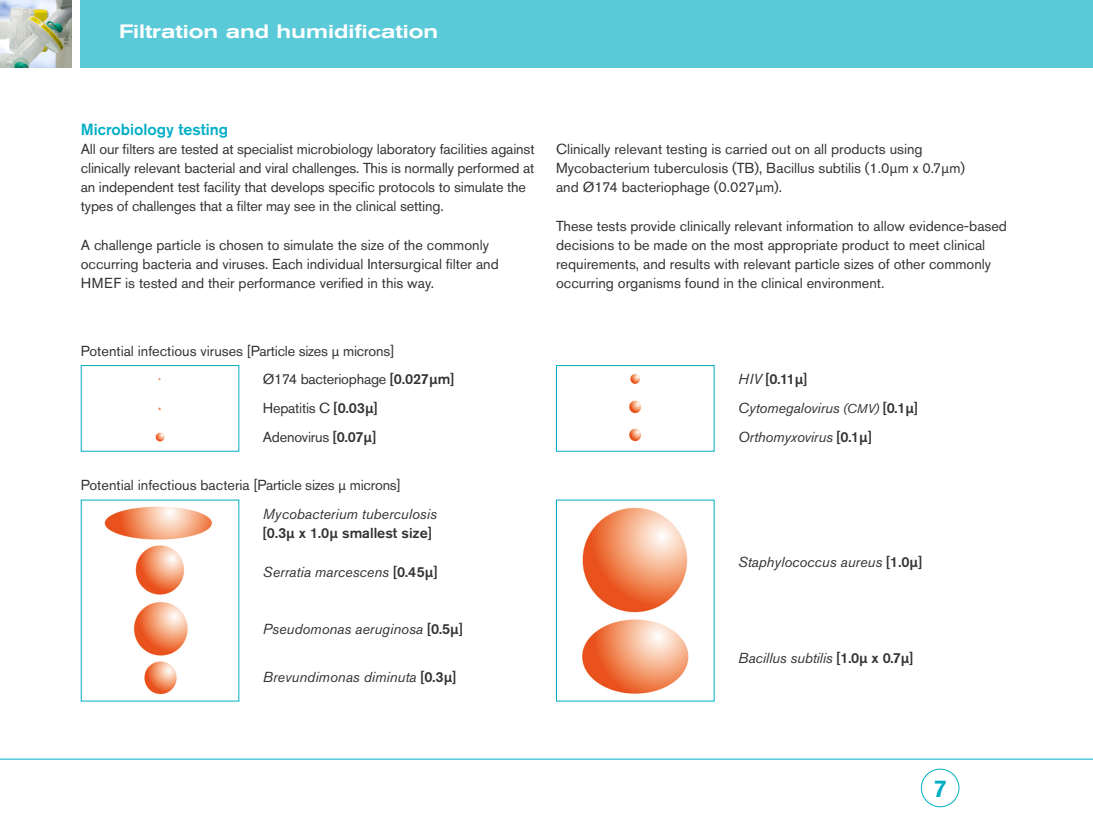
<style>
.page{position:relative;width:1093px;height:820px;background:#fff}
.page>*{position:absolute;margin:0;border:0;box-sizing:border-box;transform-origin:0 0}
.t1{font:500 24px "Akzidenz Grotesk Pro";color:#00aec5}
.t2{font:500 expanded 19.2px "Akzidenz Grotesk Pro";color:#fff}
.t3{font:500 16px "Akzidenz Grotesk Pro";color:#00aec5}
.t4{font:14.4px/19.2px "Akzidenz Grotesk Pro";color:#333}
.t5{font:italic 14.4px/28.8px "Akzidenz Grotesk Pro";color:#333}
.t6{font:500 14.4px "Akzidenz Grotesk Pro";color:#333}
.s1{font-weight:500}
.s2{font-weight:500;font-style:normal}
.s3{font-size:12.8px}
</style>
<div class="page">
<hr style="left:0;top:758px;width:1093px;height:1px;background:#00aec5">
<div style="left:921px;top:768px;width:38px;height:38px;border:1px solid #00aec5;border-radius:50%"></div>
<div style="left:81px;top:0;width:1012px;height:67px;background:#5acad9"></div>
<div style="left:81px;top:365px;width:158px;height:86px;border:1px solid #00aec5"></div>
<img style="left:155px;top:432px;width:10px;height:10px">
<div style="left:556px;top:365px;width:158px;height:86px;border:1px solid #00aec5"></div>
<img style="left:630px;top:374px;width:10px;height:10px">
<img style="left:629px;top:400px;width:13px;height:14px">
<img style="left:629px;top:428px;width:13px;height:14px">
<img style="left:104px;top:506px;width:108px;height:34px">
<img style="left:135px;top:545px;width:50px;height:50px">
<img style="left:134px;top:602px;width:54px;height:54px">
<img style="left:144px;top:661px;width:33px;height:34px">
<img style="left:582px;top:507px;width:106px;height:106px">
<img style="left:582px;top:619px;width:107px;height:75px">
<img style="left:0;top:0;width:71px;height:67px">
<h2 class="t2" style="left:119px;top:19px;width:321px">Filtration and humidification</h2>
<p class="t3" style="left:81px;top:118px;width:149px">Microbiology testing</p>
<p class="t4" style="left:81px;top:139px;width:455px">All our filters are tested at specialist microbiology laboratory facilities against clinically relevant bacterial and viral challenges. This is normally performed at an independent test facility that develops specific protocols to simulate the types of challenges that a filter may see in the clinical setting.</p>
<p class="t4" style="left:81px;top:235px;width:419px">A challenge particle is chosen to simulate the size of the commonly occurring bacteria and viruses. Each individual Intersurgical filter and<br>HMEF is tested and their performance verified in this way.</p>
<p class="t4" style="left:81px;top:341px;width:315px">Potential infectious viruses [Particle sizes µ microns]</p>
<p class="t4" style="left:263px;top:365px;width:193px;line-height:28.8px">Ø174 bacteriophage <span class="s1">[0.027μm]<br></span>Hepatitis C <span class="s1">[0.03µ]<br></span>Adenovirus <span class="s1">[0.07µ]</span></p>
<p class="t4" style="left:81px;top:475px;width:321px">Potential infectious bacteria [Particle sizes µ microns]</p>
<p class="t5" style="left:263px;top:499px;width:176px">Mycobacterium tuberculosis</p>
<p class="t6" style="left:263px;top:523px;width:171px">[0.3µ x 1.0µ smallest size]</p>
<p class="t5" style="left:263px;top:556px;width:176px">Serratia marcescens <span class="s2">[0.45µ]</span></p>
<p class="t5" style="left:263px;top:614px;width:202px">Pseudomonas aeruginosa <span class="s2">[0.5µ]</span></p>
<p class="t5" style="left:263px;top:662px;width:195px">Brevundimonas diminuta <span class="s2">[0.3µ]</span></p>
<p class="t4" style="left:556px;top:139px;width:410px">Clinically relevant testing is carried out on all products using<br>Mycobacterium tuberculosis (TB), Bacillus subtilis (1.0μm x 0.7μm) and Ø174 bacteriophage (0.027μm).</p>
<p class="t4" style="left:556px;top:216px;width:452px">These tests provide clinically relevant information to allow evidence-based decisions to be made on the most appropriate product to meet clinical requirements, and results with relevant particle sizes of other commonly occurring organisms found in the clinical environment.</p>
<p class="t5" style="left:738px;top:364px;width:181px">HIV <span class="s2">[0.11µ]<br></span>Cytomegalovirus <span class="s3">(CMV)</span> <span class="s2">[0.1µ]</span></p>
<p class="t5" style="left:738px;top:422px;width:135px">Orthomyxovirus <span class="s2">[0.1µ]</span></p>
<p class="t5" style="left:738px;top:547px;width:186px">Staphylococcus aureus <span class="s2">[1.0µ]</span></p>
<p class="t5" style="left:738px;top:643px;width:177px">Bacillus subtilis <span class="s2">[1.0µ x 0.7µ]</span></p>
<h1 class="t1" style="left:933px;top:772px;width:15px">7</h1>
</div>
